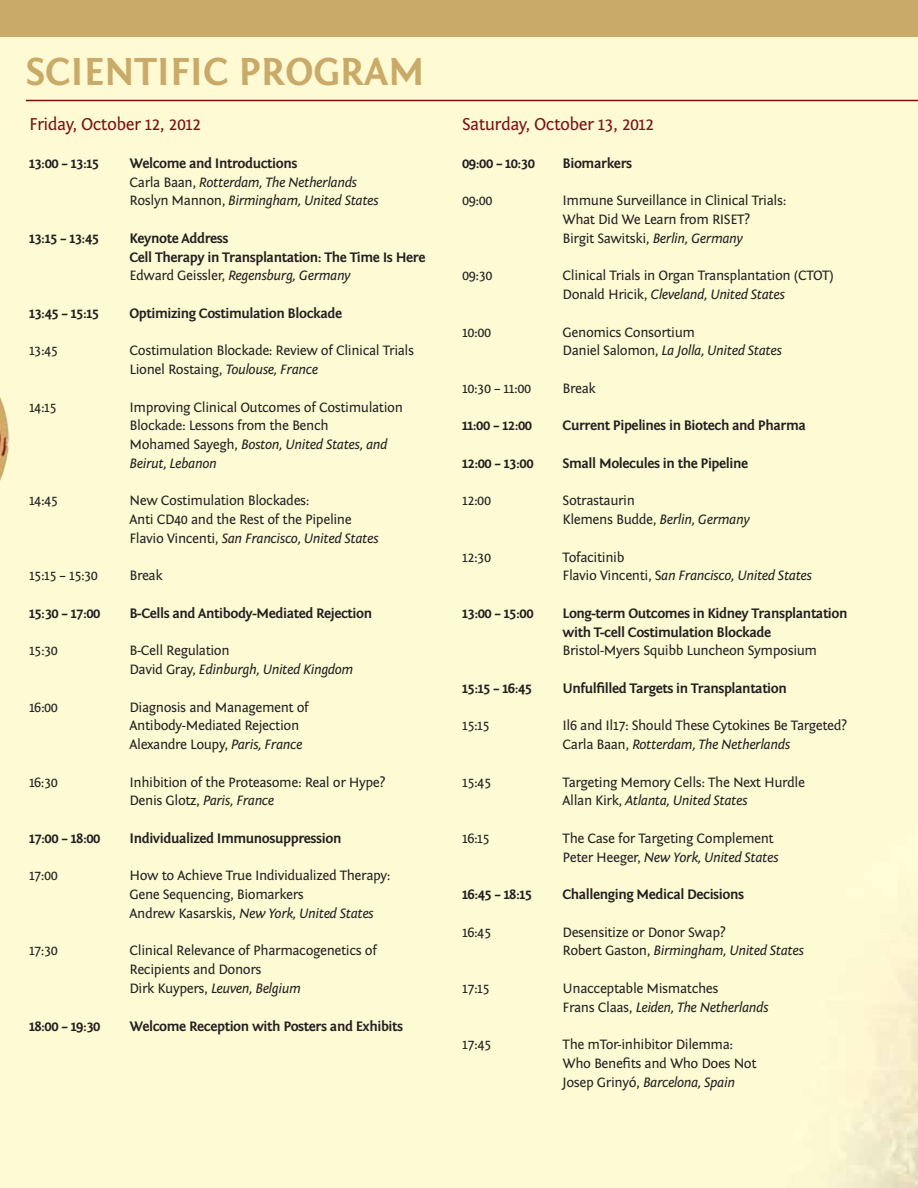
<style>
.page{position:relative;width:918px;height:1188px;background:#fff}
.page>*{position:absolute;margin:0;border:0;box-sizing:border-box;transform-origin:0 0}
.t1{font:700 40.5px "Fontin Sans";color:#caaa68}
.t2{font:18px "Fontin Sans";letter-spacing:-.03em;color:#771213}
.t3{font:14.25px/18.8px "Fontin Sans";letter-spacing:-.03em;color:#231f20}
.t4{font:700 14.25px/18.8px "Fontin Sans";letter-spacing:-.03em;color:#231f20}
.t5{font:italic 14.25px/18.8px "Fontin Sans";letter-spacing:-.03em;color:#231f20}
.s1{font-weight:700;font-style:normal}
.s2{font-style:normal}
.s3{font-weight:400}
.s4{font-weight:400;font-style:italic}
.s5{font-style:italic}
</style>
<div class="page">
<div style="left:0;top:0;width:918px;height:37px;background:#caaa68"></div>
<img style="left:0;top:295px;width:22px;height:288px">
<hr style="left:26px;top:100px;width:892px;height:1px;background:#771213">
<h1 class="t1" style="left:25px;top:49px;width:401px">SCIENTIFIC PROGRAM</h1>
<p class="t2" style="left:29px;top:115px;width:174px">Friday, October 12, 2012</p>
<p class="t4" style="left:29px;top:154px;width:72px">13:00 – 13:15</p>
<p class="t5" style="left:130px;top:154px;width:251px"><span class="s1">Welcome and Introductions<br></span><span class="s2">Carla Baan,</span> Rotterdam, The Netherlands<br><span class="s2">Roslyn Mannon,</span> Birmingham, United States</p>
<p class="t4" style="left:29px;top:229px;width:72px">13:15 – 13:45</p>
<p class="t4" style="left:130px;top:229px;width:297px">Keynote Address<br>Cell Therapy in Transplantation: The Time Is Here<br><span class="s3">Edward Geissler,</span> <span class="s4">Regensburg, Germany</span></p>
<p class="t4" style="left:29px;top:304px;width:72px">13:45 – 15:15</p>
<p class="t4" style="left:130px;top:304px;width:214px">Optimizing Costimulation Blockade</p>
<p class="t3" style="left:29px;top:342px;width:31px">13:45</p>
<p class="t3" style="left:130px;top:342px;width:286px">Costimulation Blockade: Review of Clinical Trials<br>Lionel Rostaing, <span class="s5">Toulouse, France</span></p>
<p class="t3" style="left:29px;top:398px;width:29px">14:15</p>
<p class="t3" style="left:130px;top:398px;width:275px">Improving Clinical Outcomes of Costimulation Blockade: Lessons from the Bench<br>Mohamed Sayegh, <span class="s5">Boston, United States, and Beirut, Lebanon</span></p>
<p class="t3" style="left:29px;top:492px;width:31px">14:45</p>
<p class="t3" style="left:130px;top:492px;width:251px">New Costimulation Blockades:<br>Anti CD40 and the Rest of the Pipeline<br>Flavio Vincenti, <span class="s5">San Francisco, United States</span></p>
<p class="t3" style="left:29px;top:567px;width:71px">15:15 – 15:30</p>
<p class="t3" style="left:130px;top:567px;width:35px">Break</p>
<p class="t4" style="left:29px;top:604px;width:73px">15:30 – 17:00</p>
<p class="t4" style="left:130px;top:604px;width:244px">B-Cells and Antibody-Mediated Rejection</p>
<p class="t3" style="left:29px;top:642px;width:31px">15:30</p>
<p class="t3" style="left:130px;top:642px;width:225px">B-Cell Regulation<br>David Gray, <span class="s5">Edinburgh, United Kingdom</span></p>
<p class="t3" style="left:29px;top:698px;width:31px">16:00</p>
<p class="t3" style="left:130px;top:698px;width:181px">Diagnosis and Management of<br>Antibody-Mediated Rejection<br>Alexandre Loupy, <span class="s5">Paris, France</span></p>
<p class="t3" style="left:29px;top:773px;width:31px">16:30</p>
<p class="t3" style="left:130px;top:773px;width:258px">Inhibition of the Proteasome: Real or Hype?<br>Denis Glotz, <span class="s5">Paris, France</span></p>
<p class="t4" style="left:29px;top:829px;width:73px">17:00 – 18:00</p>
<p class="t4" style="left:130px;top:829px;width:214px">Individualized Immunosuppression</p>
<p class="t3" style="left:29px;top:867px;width:31px">17:00</p>
<p class="t3" style="left:130px;top:867px;width:263px">How to Achieve True Individualized Therapy:<br>Gene Sequencing, Biomarkers<br>Andrew Kasarskis, <span class="s5">New York, United States</span></p>
<p class="t3" style="left:29px;top:942px;width:31px">17:30</p>
<p class="t3" style="left:130px;top:942px;width:249px">Clinical Relevance of Pharmacogenetics of<br>Recipients and Donors<br>Dirk Kuypers, <span class="s5">Leuven, Belgium</span></p>
<p class="t4" style="left:29px;top:1017px;width:73px">18:00 – 19:30</p>
<p class="t4" style="left:130px;top:1017px;width:275px">Welcome Reception with Posters and Exhibits</p>
<p class="t2" style="left:462px;top:115px;width:194px">Saturday, October 13, 2012</p>
<p class="t4" style="left:462px;top:154px;width:74px">09:00 – 10:30</p>
<p class="t4" style="left:563px;top:154px;width:71px">Biomarkers</p>
<p class="t3" style="left:462px;top:192px;width:32px">09:00</p>
<p class="t3" style="left:563px;top:192px;width:225px">Immune Surveillance in Clinical Trials:<br>What Did We Learn from RISET?<br>Birgit Sawitski, <span class="s5">Berlin, Germany</span></p>
<p class="t3" style="left:462px;top:267px;width:32px">09:30</p>
<p class="t3" style="left:563px;top:267px;width:273px">Clinical Trials in Organ Transplantation (CTOT)<br>Donald Hricik, <span class="s5">Cleveland, United States</span></p>
<p class="t3" style="left:462px;top:323px;width:31px">10:00</p>
<p class="t3" style="left:563px;top:323px;width:221px">Genomics Consortium<br>Daniel Salomon, <span class="s5">La Jolla, United States</span></p>
<p class="t3" style="left:462px;top:379px;width:71px">10:30 – 11:00</p>
<p class="t3" style="left:563px;top:379px;width:35px">Break</p>
<p class="t4" style="left:462px;top:417px;width:72px">11:00 – 12:00</p>
<p class="t4" style="left:563px;top:417px;width:245px">Current Pipelines in Biotech and Pharma</p>
<p class="t4" style="left:462px;top:454px;width:73px">12:00 – 13:00</p>
<p class="t4" style="left:563px;top:454px;width:187px">Small Molecules in the Pipeline</p>
<p class="t3" style="left:462px;top:492px;width:31px">12:00</p>
<p class="t3" style="left:563px;top:492px;width:189px">Sotrastaurin<br>Klemens Budde, <span class="s5">Berlin, Germany</span></p>
<p class="t3" style="left:462px;top:548px;width:31px">12:30</p>
<p class="t3" style="left:563px;top:548px;width:251px">Tofacitinib<br>Flavio Vincenti, S<span class="s5">an Francisco, United States</span></p>
<p class="t4" style="left:462px;top:604px;width:73px">13:00 – 15:00</p>
<p class="t4" style="left:563px;top:604px;width:287px">Long-term Outcomes in Kidney Transplantation with T-cell Costimulation Blockade</p>
<p class="t3" style="left:563px;top:642px;width:256px">Bristol-Myers Squibb Luncheon Symposium</p>
<p class="t4" style="left:462px;top:679px;width:72px">15:15 – 16:45</p>
<p class="t4" style="left:563px;top:679px;width:226px">Unfulfilled Targets in Transplantation</p>
<p class="t3" style="left:462px;top:717px;width:29px">15:15</p>
<p class="t3" style="left:563px;top:717px;width:286px">Il6 and Il17: Should These Cytokines Be Targeted?<br>Carla Baan, <span class="s5">Rotterdam, The Netherlands</span></p>
<p class="t3" style="left:462px;top:773px;width:31px">15:45</p>
<p class="t3" style="left:563px;top:773px;width:244px">Targeting Memory Cells: The Next Hurdle<br>Allan Kirk, <span class="s5">Atlanta, United States</span></p>
<p class="t3" style="left:462px;top:829px;width:29px">16:15</p>
<p class="t3" style="left:563px;top:829px;width:218px">The Case for Targeting Complement<br>Peter Heeger, <span class="s5">New York, United States</span></p>
<p class="t4" style="left:462px;top:885px;width:72px">16:45 – 18:15</p>
<p class="t4" style="left:563px;top:885px;width:183px">Challenging Medical Decisions</p>
<p class="t3" style="left:462px;top:923px;width:31px">16:45</p>
<p class="t3" style="left:563px;top:923px;width:243px">Desensitize or Donor Swap?<br>Robert Gaston, <span class="s5">Birmingham, United States</span></p>
<p class="t3" style="left:462px;top:979px;width:29px">17:15</p>
<p class="t3" style="left:563px;top:979px;width:208px">Unacceptable Mismatches<br>Frans Claas, <span class="s5">Leiden, The Netherlands</span></p>
<p class="t3" style="left:462px;top:1035px;width:31px">17:45</p>
<p class="t3" style="left:563px;top:1035px;width:195px">The mTor-inhibitor Dilemma:<br>Who Benefits and Who Does Not<br>Josep Grinyó, <span class="s5">Barcelona, Spain</span></p>
</div>
